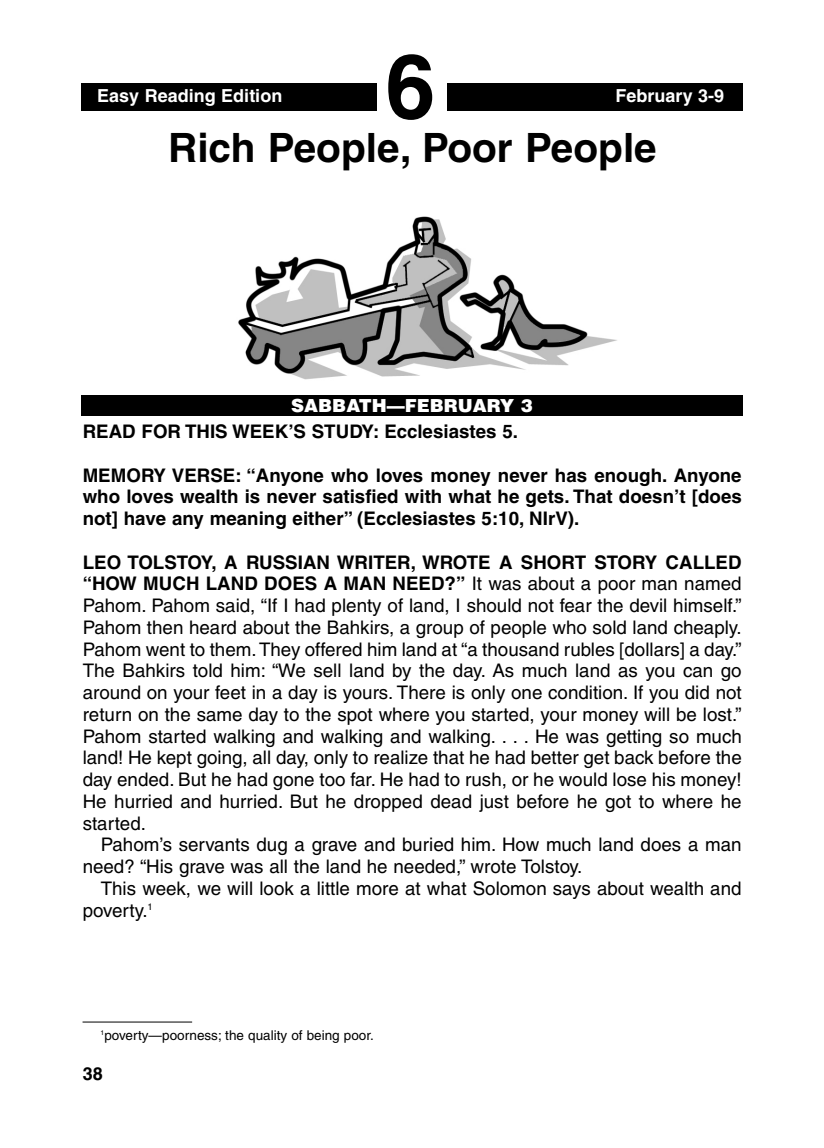
<style>
.page{position:relative;width:824px;height:1148px;background:#fff}
.page>*{position:absolute;margin:0;border:0;box-sizing:border-box;transform-origin:0 0}
.t1{font:700 90px "Helvetica";color:#000}
.t2{font:700 40.5px "Helvetica";color:#000}
.t3{font:18.75px/21.8px "Helvetica";color:#000}
.t4{font:700 18.75px/21.8px "Helvetica";color:#000;text-align:justify}
.t5{font:700 18px "Helvetica";color:#fff}
.t6{font:900 18px "Helvetica";color:#fff}
.t7{font:700 18px "Helvetica";color:#000}
.t8{font:13.5px "Helvetica";color:#000}
.s1{font-weight:700}
</style>
<div class="page">
<div style="left:81px;top:84px;width:661px;height:27px;background:#000"></div>
<div style="left:377px;top:45px;width:69px;height:79px;background:#fff"></div>
<div style="left:81px;top:395px;width:661px;height:20px;background:#000"></div>
<img style="left:238px;top:216px;width:379px;height:164px">
<hr style="left:82px;top:1021px;width:110px;height:1px;background:#000">
<h1 class="t1" style="left:385px;top:51px;width:52px">6</h1>
<p class="t5" style="left:97px;top:89px;width:187px">Easy Reading Edition</p>
<p class="t5" style="left:615px;top:89px;width:110px">February 3-9</p>
<h2 class="t2" style="left:168px;top:131px;width:490px">Rich People, Poor People</h2>
<p class="t6" style="left:291px;top:395px;width:243px">SABBATH—FEBRUARY 3</p>
<p class="t4" style="left:83px;top:422px;width:437px">READ FOR THIS WEEK’S STUDY: Ecclesiastes 5.</p>
<p class="t4" style="left:83px;top:465px;width:660px">MEMORY VERSE: “Anyone who loves money never has enough. Anyone who loves wealth is never satisfied with what he gets. That doesn’t [does not] have any meaning either” (Ecclesiastes 5:10, NIrV).</p>
<p class="t3" style="left:83px;top:553px;width:660px;text-align:justify"><span class="s1">LEO TOLSTOY, A RUSSIAN WRITER, WROTE A SHORT STORY CALLED “HOW MUCH LAND DOES A MAN NEED?”</span> It was about a poor man named Pahom. Pahom said, “If I had plenty of land, I should not fear the devil himself.” Pahom then heard about the Bahkirs, a group of people who sold land cheaply.<br>Pahom went to them.They offered him land at “a thousand rubles [dollars] a day.” The Bahkirs told him: “We sell land by the day. As much land as you can go around on your feet in a day is yours. There is only one condition. If you did not return on the same day to the spot where you started, your money will be lost.” Pahom started walking and walking and walking. . . . He was getting so much land! He kept going, all day, only to realize that he had better get back before the day ended. But he had gone too far. He had to rush, or he would lose his money!<br>He hurried and hurried. But he dropped dead just before he got to where he started.</p>
<p class="t3" style="left:83px;top:835px;width:660px;text-indent:18px">Pahom’s servants dug a grave and buried him. How much land does a man need? “His grave was all the land he needed,” wrote Tolstoy.</p>
<p class="t3" style="left:83px;top:879px;width:660px;text-indent:18px">This week, we will look a little more at what Solomon says about wealth and poverty.<sup>1</sup></p>
<p class="t8" style="left:101px;top:1030px;width:275px"><sup>1</sup>poverty—poorness; the quality of being poor.</p>
<p class="t7" style="left:83px;top:1066px;width:22px">38</p>
</div>
